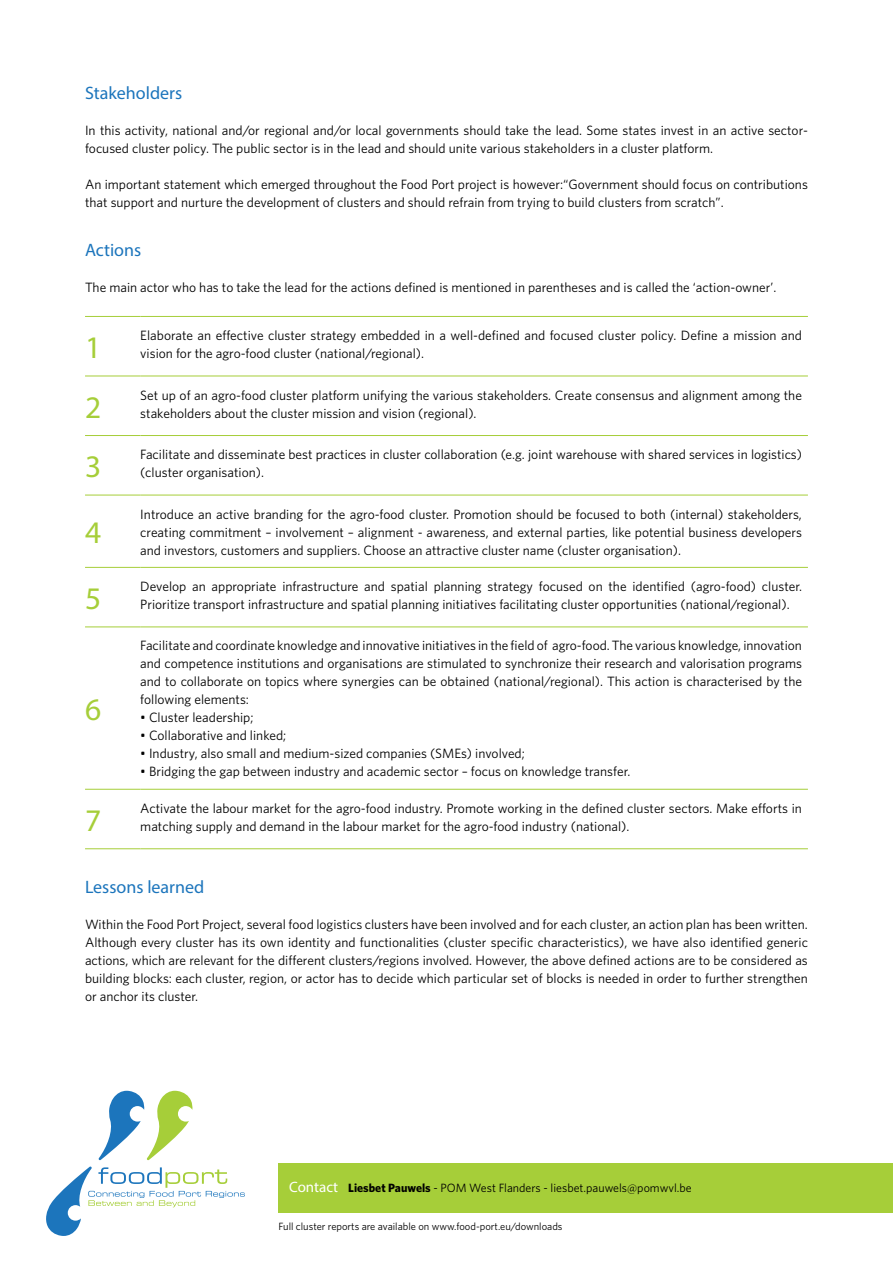
<style>
.page{position:relative;width:893px;height:1263px;background:#fff}
.page>*{position:absolute;margin:0;border:0;box-sizing:border-box;transform-origin:0 0}
.t1{font:31.5px "Myriad Pro";color:#a6ce39}
.t2{font:18px "Myriad Pro";color:#1c75bc}
.t3{font:13.5px/18px "Whitney";color:#000}
.t4{font:12px "Whitney";color:#000}
.t5{font:10.5px "Whitney";color:#000}
.s1{font-family:"Myriad Pro";font-size:15px;color:#fff}
.s2{font-weight:700}
</style>
<div class="page">
<div style="left:279px;top:1163px;width:614px;height:50px;background:#a6ce39"></div>
<svg style="left:46px;top:1166px;width:199px;height:70px"></svg>
<svg style="left:99px;top:1091px;width:94px;height:69px"></svg>
<hr style="left:85px;top:316px;width:55px;height:1px;background:#a6ce39">
<hr style="left:140px;top:316px;width:668px;height:1px;background:#a6ce39">
<hr style="left:85px;top:376px;width:55px;height:1px;background:#a6ce39">
<hr style="left:140px;top:376px;width:668px;height:1px;background:#a6ce39">
<hr style="left:85px;top:435px;width:55px;height:1px;background:#a6ce39">
<hr style="left:140px;top:435px;width:668px;height:1px;background:#a6ce39">
<hr style="left:85px;top:495px;width:55px;height:1px;background:#a6ce39">
<hr style="left:140px;top:495px;width:668px;height:1px;background:#a6ce39">
<hr style="left:85px;top:567px;width:55px;height:1px;background:#a6ce39">
<hr style="left:140px;top:567px;width:668px;height:1px;background:#a6ce39">
<hr style="left:85px;top:626px;width:55px;height:1px;background:#a6ce39">
<hr style="left:140px;top:626px;width:668px;height:1px;background:#a6ce39">
<hr style="left:85px;top:789px;width:55px;height:1px;background:#a6ce39">
<hr style="left:140px;top:789px;width:668px;height:1px;background:#a6ce39">
<hr style="left:85px;top:848px;width:55px;height:1px;background:#a6ce39">
<hr style="left:140px;top:848px;width:668px;height:1px;background:#a6ce39">
<h2 class="t2" style="left:85px;top:81px;width:99px">Stakeholders</h2>
<p class="t3" style="left:85px;top:121px;width:724px">In this activity, national and/or regional and/or local governments should take the lead. Some states invest in an active sector&shy;focused cluster policy. The public sector is in the lead and should unite various stakeholders in a cluster platform.</p>
<p class="t3" style="left:85px;top:175px;width:724px">An important statement which emerged throughout the Food Port project is however:“Government should focus on contributions that support and nurture the development of clusters and should refrain from trying to build clusters from scratch”.</p>
<h2 class="t2" style="left:85px;top:239px;width:58px">Actions</h2>
<p class="t3" style="left:85px;top:278px;width:693px">The main actor who has to take the lead for the actions defined is mentioned in parentheses and is called the ‘action-owner’.</p>
<h1 class="t1" style="left:85px;top:328px;width:18px">1</h1>
<p class="t3" style="left:140px;top:326px;width:663px">Elaborate an effective cluster strategy embedded in a well-defined and focused cluster policy. Define a mission and vision for the agro-food cluster (national/regional).</p>
<h1 class="t1" style="left:85px;top:388px;width:18px">2</h1>
<p class="t3" style="left:140px;top:385px;width:663px">Set up of an agro-food cluster platform unifying the various stakeholders. Create consensus and alignment among the stakeholders about the cluster mission and vision (regional).</p>
<h1 class="t1" style="left:85px;top:447px;width:18px">3</h1>
<p class="t3" style="left:140px;top:445px;width:663px">Facilitate and disseminate best practices in cluster collaboration (e.g. joint warehouse with shared services in logistics) (cluster organisation).</p>
<h1 class="t1" style="left:85px;top:513px;width:18px">4</h1>
<p class="t3" style="left:140px;top:505px;width:663px;text-align:justify">Introduce an active branding for the agro-food cluster. Promotion should be focused to both (internal) stakeholders, creating commitment – involvement – alignment - awareness, and external parties, like potential business developers and investors, customers and suppliers. Choose an attractive cluster name (cluster organisation).</p>
<h1 class="t1" style="left:85px;top:579px;width:18px">5</h1>
<p class="t3" style="left:140px;top:577px;width:663px">Develop an appropriate infrastructure and spatial planning strategy focused on the identified (agro-food) cluster.<br>Prioritize transport infrastructure and spatial planning initiatives facilitating cluster opportunities (national/regional).</p>
<h1 class="t1" style="left:85px;top:690px;width:18px">6</h1>
<p class="t3" style="left:140px;top:636px;width:663px;text-align:justify">Facilitate and coordinate knowledge and innovative initiatives in the field of agro-food. The various knowledge, innovation and competence institutions and organisations are stimulated to synchronize their research and valorisation programs and to collaborate on topics where synergies can be obtained (national/regional). This action is characterised by the following elements:</p>
<p class="t3" style="left:140px;top:708px;width:115px">• Cluster leadership;</p>
<p class="t3" style="left:140px;top:726px;width:147px">• Collaborative and linked;</p>
<p class="t3" style="left:140px;top:744px;width:386px">• Industry, also small and medium-sized companies (SMEs) involved;</p>
<p class="t3" style="left:140px;top:762px;width:491px">• Bridging the gap between industry and academic sector – focus on knowledge transfer.</p>
<h1 class="t1" style="left:85px;top:801px;width:18px">7</h1>
<p class="t3" style="left:140px;top:799px;width:663px">Activate the labour market for the agro-food industry. Promote working in the defined cluster sectors. Make efforts in matching supply and demand in the labour market for the agro-food industry (national).</p>
<h2 class="t2" style="left:85px;top:875px;width:121px">Lessons learned</h2>
<p class="t3" style="left:85px;top:915px;width:724px;text-align:justify">Within the Food Port Project, several food logistics clusters have been involved and for each cluster, an action plan has been written.<br>Although every cluster has its own identity and functionalities (cluster specific characteristics), we have also identified generic actions, which are relevant for the different clusters/regions involved. However, the above defined actions are to be considered as building blocks: each cluster, region, or actor has to decide which particular set of blocks is needed in order to further strengthen or anchor its cluster.</p>
<p class="t4" style="left:289px;top:1180px;width:404px"><span class="s1">Contact</span> <span class="s2">Liesbet Pauwels</span> - POM West Flanders - liesbet.pauwels@pomwvl.be</p>
<p class="t5" style="left:279px;top:1219px;width:285px">Full cluster reports are available on www.food-port.eu/downloads</p>
</div>
